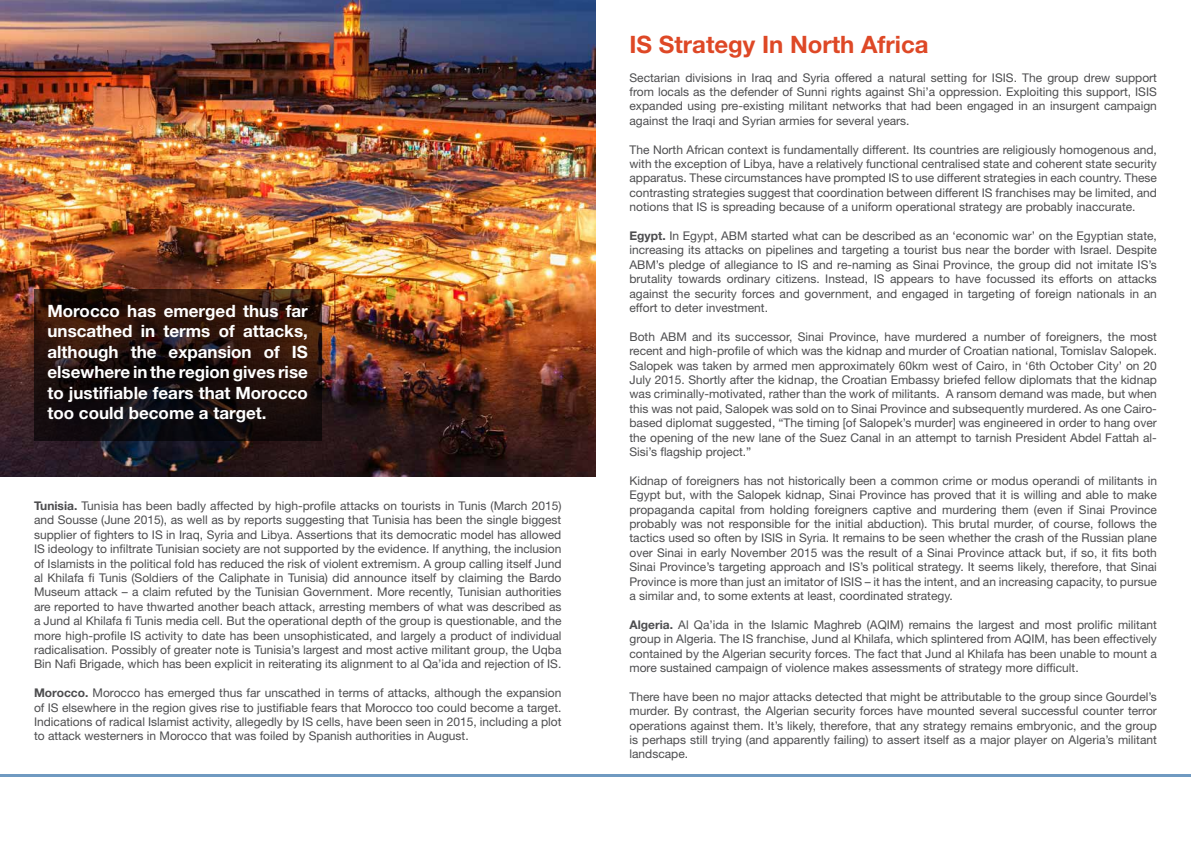
<style>
.page{position:relative;width:1191px;height:842px;background:#fff}
.page>*{position:absolute;margin:0;border:0;box-sizing:border-box;transform-origin:0 0}
.t1{font:700 24px "Helvetica Neue";color:#de4826}
.t2{font:700 17px/20.4px "Helvetica Neue";color:#fff;text-align:justify}
.t3{font:12px/14.4px "Helvetica Neue";color:#4d4d4f;text-align:justify}
.s1{font-weight:700}
</style>
<div class="page">
<img style="left:0;top:0;width:595px;height:476px">
<hr style="left:0;top:774px;width:595px;height:3px;background:#709ac1">
<svg style="left:34px;top:289px;width:287px;height:152px;background:#20100c"></svg>
<hr style="left:595px;top:774px;width:595px;height:3px;background:#709ac1">
<h2 class="t2" style="left:47px;top:300px;width:262px">Morocco has emerged thus far unscathed in terms of attacks, although the expansion of IS elsewhere in the region gives rise to justifiable fears that Morocco too could become a target.</h2>
<p class="t3" style="left:34px;top:498px;width:529px"><span class="s1">Tunisia.</span> Tunisia has been badly affected by high-profile attacks on tourists in Tunis (March 2015) and Sousse (June 2015), as well as by reports suggesting that Tunisia has been the single biggest supplier of fighters to IS in Iraq, Syria and Libya. Assertions that its democratic model has allowed IS ideology to infiltrate Tunisian society are not supported by the evidence. If anything, the inclusion of Islamists in the political fold has reduced the risk of violent extremism. A group calling itself Jund al Khilafa fi Tunis (Soldiers of the Caliphate in Tunisia) did announce itself by claiming the Bardo Museum attack – a claim refuted by the Tunisian Government. More recently, Tunisian authorities are reported to have thwarted another beach attack, arresting members of what was described as a Jund al Khilafa fi Tunis media cell. But the operational depth of the group is questionable, and the more high-profile IS activity to date has been unsophisticated, and largely a product of individual radicalisation. Possibly of greater note is Tunisia’s largest and most active militant group, the Uqba Bin Nafi Brigade, which has been explicit in reiterating its alignment to al Qa’ida and rejection of IS.</p>
<p class="t3" style="left:34px;top:686px;width:529px"><span class="s1">Morocco.</span> Morocco has emerged thus far unscathed in terms of attacks, although the expansion of IS elsewhere in the region gives rise to justifiable fears that Morocco too could become a target.<br>Indications of radical Islamist activity, allegedly by IS cells, have been seen in 2015, including a plot to attack westerners in Morocco that was foiled by Spanish authorities in August.</p>
<h1 class="t1" style="left:629px;top:29px;width:301px">IS Strategy In North Africa</h1>
<p class="t3" style="left:629px;top:70px;width:529px">Sectarian divisions in Iraq and Syria offered a natural setting for ISIS. The group drew support from locals as the defender of Sunni rights against Shi’a oppression. Exploiting this support, ISIS expanded using pre-existing militant networks that had been engaged in an insurgent campaign against the Iraqi and Syrian armies for several years.</p>
<p class="t3" style="left:629px;top:142px;width:529px">The North African context is fundamentally different. Its countries are religiously homogenous and, with the exception of Libya, have a relatively functional centralised state and coherent state security apparatus. These circumstances have prompted IS to use different strategies in each country. These contrasting strategies suggest that coordination between different IS franchises may be limited, and notions that IS is spreading because of a uniform operational strategy are probably inaccurate.</p>
<p class="t3" style="left:629px;top:228px;width:529px"><span class="s1">Egypt.</span> In Egypt, ABM started what can be described as an ‘economic war’ on the Egyptian state, increasing its attacks on pipelines and targeting a tourist bus near the border with Israel. Despite ABM’s pledge of allegiance to IS and re-naming as Sinai Province, the group did not imitate IS’s brutality towards ordinary citizens. Instead, IS appears to have focussed its efforts on attacks against the security forces and government, and engaged in targeting of foreign nationals in an effort to deter investment.</p>
<p class="t3" style="left:629px;top:329px;width:529px">Both ABM and its successor, Sinai Province, have murdered a number of foreigners, the most recent and high-profile of which was the kidnap and murder of Croatian national, Tomislav Salopek.<br>Salopek was taken by armed men approximately 60km west of Cairo, in ‘6th October City’ on 20<br>July 2015. Shortly after the kidnap, the Croatian Embassy briefed fellow diplomats that the kidnap was criminally-motivated, rather than the work of militants. A ransom demand was made, but when this was not paid, Salopek was sold on to Sinai Province and subsequently murdered. As one Cairo&shy;based diplomat suggested, “The timing [of Salopek’s murder] was engineered in order to hang over the opening of the new lane of the Suez Canal in an attempt to tarnish President Abdel Fattah al-Sisi’s flagship project.”</p>
<p class="t3" style="left:629px;top:473px;width:529px">Kidnap of foreigners has not historically been a common crime or modus operandi of militants in Egypt but, with the Salopek kidnap, Sinai Province has proved that it is willing and able to make propaganda capital from holding foreigners captive and murdering them (even if Sinai Province probably was not responsible for the initial abduction). This brutal murder, of course, follows the tactics used so often by ISIS in Syria. It remains to be seen whether the crash of the Russian plane over Sinai in early November 2015 was the result of a Sinai Province attack but, if so, it fits both Sinai Province’s targeting approach and IS’s political strategy. It seems likely, therefore, that Sinai Province is more than just an imitator of ISIS – it has the intent, and an increasing capacity, to pursue a similar and, to some extents at least, coordinated strategy.</p>
<p class="t3" style="left:629px;top:617px;width:529px"><span class="s1">Algeria.</span> Al Qa’ida in the Islamic Maghreb (AQIM) remains the largest and most prolific militant group in Algeria. The IS franchise, Jund al Khilafa, which splintered from AQIM, has been effectively contained by the Algerian security forces. The fact that Jund al Khilafa has been unable to mount a more sustained campaign of violence makes assessments of strategy more difficult.</p>
<p class="t3" style="left:629px;top:689px;width:529px">There have been no major attacks detected that might be attributable to the group since Gourdel’s murder. By contrast, the Algerian security forces have mounted several successful counter terror operations against them. It’s likely, therefore, that any strategy remains embryonic, and the group is perhaps still trying (and apparently failing) to assert itself as a major player on Algeria’s militant landscape.</p>
</div>
